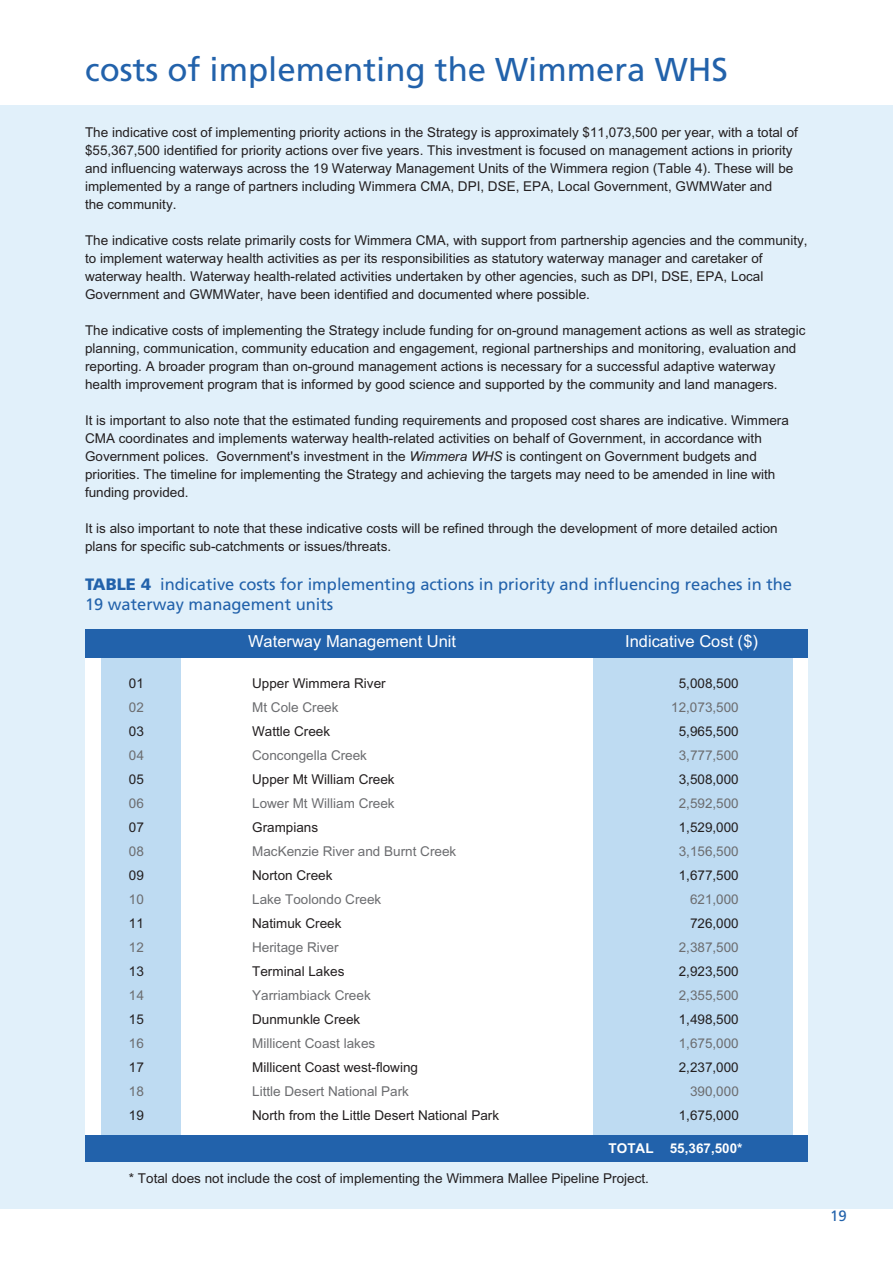
<style>
.page{position:relative;width:893px;height:1263px;background:#fff}
.page>*{position:absolute;margin:0;border:0;box-sizing:border-box;transform-origin:0 0}
.t1{font:33px "Frutiger";color:#2262ab}
.t2{font:16.5px/19.5px "Frutiger";color:#2262ab}
.t3{font:16.5px "Arial";color:#fff}
.t4{font:15px "Frutiger";color:#2262ab}
.t5{font:13.5px/18px "Arial";color:#231f20}
.t6{font:13.5px "Arial";color:#6c6d70}
.t7{font:700 13.5px "Arial";color:#fff}
.s1{font-style:italic}
.s2{font-weight:900}
</style>
<div class="page">
<div style="left:0;top:105px;width:893px;height:1103px;background:#e1f0fa"></div>
<div style="left:85px;top:641px;width:723px;height:516px;background:#fff"></div>
<div style="left:593px;top:648px;width:200px;height:490px;background:#bedbf2"></div>
<div style="left:101px;top:648px;width:79px;height:490px;background:#bedbf2"></div>
<div style="left:85px;top:629px;width:723px;height:28px;background:#2262ab"></div>
<div style="left:85px;top:1135px;width:723px;height:27px;background:#2262ab"></div>
<h1 class="t1" style="left:85px;top:57px;width:644px">costs of implementing the Wimmera WHS</h1>
<p class="t5" style="left:85px;top:123px;width:714px">The indicative cost of implementing priority actions in the Strategy is approximately $11,073,500 per year, with a total of $55,367,500 identified for priority actions over five years. This investment is focused on management actions in priority and influencing waterways across the 19 Waterway Management Units of the Wimmera region (Table 4). These will be implemented by a range of partners including Wimmera CMA, DPI, DSE, EPA, Local Government, GWMWater and<br>the community.</p>
<p class="t5" style="left:85px;top:231px;width:724px">The indicative costs relate primarily costs for Wimmera CMA, with support from partnership agencies and the community, to implement waterway health activities as per its responsibilities as statutory waterway manager and caretaker of waterway health. Waterway health-related activities undertaken by other agencies, such as DPI, DSE, EPA, Local Government and GWMWater, have been identified and documented where possible.</p>
<p class="t5" style="left:85px;top:321px;width:722px">The indicative costs of implementing the Strategy include funding for on-ground management actions as well as strategic planning, communication, community education and engagement, regional partnerships and monitoring, evaluation and reporting. A broader program than on-ground management actions is necessary for a successful adaptive waterway health improvement program that is informed by good science and supported by the community and land managers.</p>
<p class="t5" style="left:85px;top:411px;width:705px">It is important to also note that the estimated funding requirements and proposed cost shares are indicative. Wimmera CMA coordinates and implements waterway health-related activities on behalf of Government, in accordance with Government polices. Government's investment in the <span class="s1">Wimmera WHS</span> is contingent on Government budgets and priorities. The timeline for implementing the Strategy and achieving the targets may need to be amended in line with funding provided.</p>
<p class="t5" style="left:85px;top:519px;width:694px">It is also important to note that these indicative costs will be refined through the development of more detailed action plans for specific sub-catchments or issues/threats.</p>
<p class="t2" style="left:85px;top:576px;width:708px"><span class="s2">TABLE 4</span> indicative costs for implementing actions in priority and influencing reaches in the<br>19 waterway management units</p>
<p class="t3" style="left:248px;top:632px;width:210px">Waterway Management Unit</p>
<p class="t3" style="left:625px;top:632px;width:134px">Indicative Cost ($)</p>
<p class="t5" style="left:129px;top:674px;width:17px">01</p>
<p class="t5" style="left:252px;top:674px;width:135px">Upper Wimmera River</p>
<p class="t5" style="left:679px;top:674px;width:62px">5,008,500</p>
<p class="t6" style="left:129px;top:699px;width:17px">02</p>
<p class="t6" style="left:252px;top:699px;width:88px">Mt Cole Creek</p>
<p class="t6" style="left:671px;top:699px;width:69px">12,073,500</p>
<p class="t5" style="left:129px;top:722px;width:17px">03</p>
<p class="t5" style="left:252px;top:722px;width:80px">Wattle Creek</p>
<p class="t5" style="left:679px;top:722px;width:62px">5,965,500</p>
<p class="t6" style="left:129px;top:747px;width:17px">04</p>
<p class="t6" style="left:252px;top:747px;width:116px">Concongella Creek</p>
<p class="t6" style="left:679px;top:747px;width:62px">3,777,500</p>
<p class="t5" style="left:129px;top:770px;width:17px">05</p>
<p class="t5" style="left:252px;top:770px;width:144px">Upper Mt William Creek</p>
<p class="t5" style="left:679px;top:770px;width:62px">3,508,000</p>
<p class="t6" style="left:129px;top:795px;width:17px">06</p>
<p class="t6" style="left:252px;top:795px;width:144px">Lower Mt William Creek</p>
<p class="t6" style="left:679px;top:795px;width:62px">2,592,500</p>
<p class="t5" style="left:129px;top:818px;width:17px">07</p>
<p class="t5" style="left:252px;top:818px;width:68px">Grampians</p>
<p class="t5" style="left:679px;top:818px;width:62px">1,529,000</p>
<p class="t6" style="left:129px;top:843px;width:17px">08</p>
<p class="t6" style="left:252px;top:843px;width:206px">MacKenzie River and Burnt Creek</p>
<p class="t6" style="left:679px;top:843px;width:62px">3,156,500</p>
<p class="t5" style="left:129px;top:866px;width:17px">09</p>
<p class="t5" style="left:252px;top:866px;width:82px">Norton Creek</p>
<p class="t5" style="left:679px;top:866px;width:62px">1,677,500</p>
<p class="t6" style="left:129px;top:891px;width:17px">10</p>
<p class="t6" style="left:252px;top:891px;width:131px">Lake Toolondo Creek</p>
<p class="t6" style="left:690px;top:891px;width:50px">621,000</p>
<p class="t5" style="left:129px;top:914px;width:17px">11</p>
<p class="t5" style="left:252px;top:914px;width:91px">Natimuk Creek</p>
<p class="t5" style="left:690px;top:914px;width:50px">726,000</p>
<p class="t6" style="left:129px;top:939px;width:17px">12</p>
<p class="t6" style="left:252px;top:939px;width:88px">Heritage River</p>
<p class="t6" style="left:679px;top:939px;width:62px">2,387,500</p>
<p class="t5" style="left:129px;top:962px;width:17px">13</p>
<p class="t5" style="left:252px;top:962px;width:94px">Terminal Lakes</p>
<p class="t5" style="left:679px;top:962px;width:62px">2,923,500</p>
<p class="t6" style="left:129px;top:987px;width:17px">14</p>
<p class="t6" style="left:252px;top:987px;width:120px">Yarriambiack Creek</p>
<p class="t6" style="left:679px;top:987px;width:62px">2,355,500</p>
<p class="t5" style="left:129px;top:1010px;width:17px">15</p>
<p class="t5" style="left:252px;top:1010px;width:110px">Dunmunkle Creek</p>
<p class="t5" style="left:679px;top:1010px;width:62px">1,498,500</p>
<p class="t6" style="left:129px;top:1035px;width:17px">16</p>
<p class="t6" style="left:252px;top:1035px;width:125px">Millicent Coast lakes</p>
<p class="t6" style="left:679px;top:1035px;width:62px">1,675,000</p>
<p class="t5" style="left:129px;top:1058px;width:17px">17</p>
<p class="t5" style="left:252px;top:1058px;width:167px">Millicent Coast west-flowing</p>
<p class="t5" style="left:679px;top:1058px;width:62px">2,237,000</p>
<p class="t6" style="left:129px;top:1083px;width:17px">18</p>
<p class="t6" style="left:252px;top:1083px;width:158px">Little Desert National Park</p>
<p class="t6" style="left:690px;top:1083px;width:50px">390,000</p>
<p class="t5" style="left:129px;top:1106px;width:17px">19</p>
<p class="t5" style="left:252px;top:1106px;width:248px">North from the Little Desert National Park</p>
<p class="t5" style="left:679px;top:1106px;width:62px">1,675,000</p>
<p class="t7" style="left:609px;top:1140px;width:135px">TOTAL 55,367,500*</p>
<p class="t5" style="left:129px;top:1169px;width:522px">* Total does not include the cost of implementing the Wimmera Mallee Pipeline Project.</p>
<p class="t4" style="left:830px;top:1210px;width:18px">19</p>
</div>
